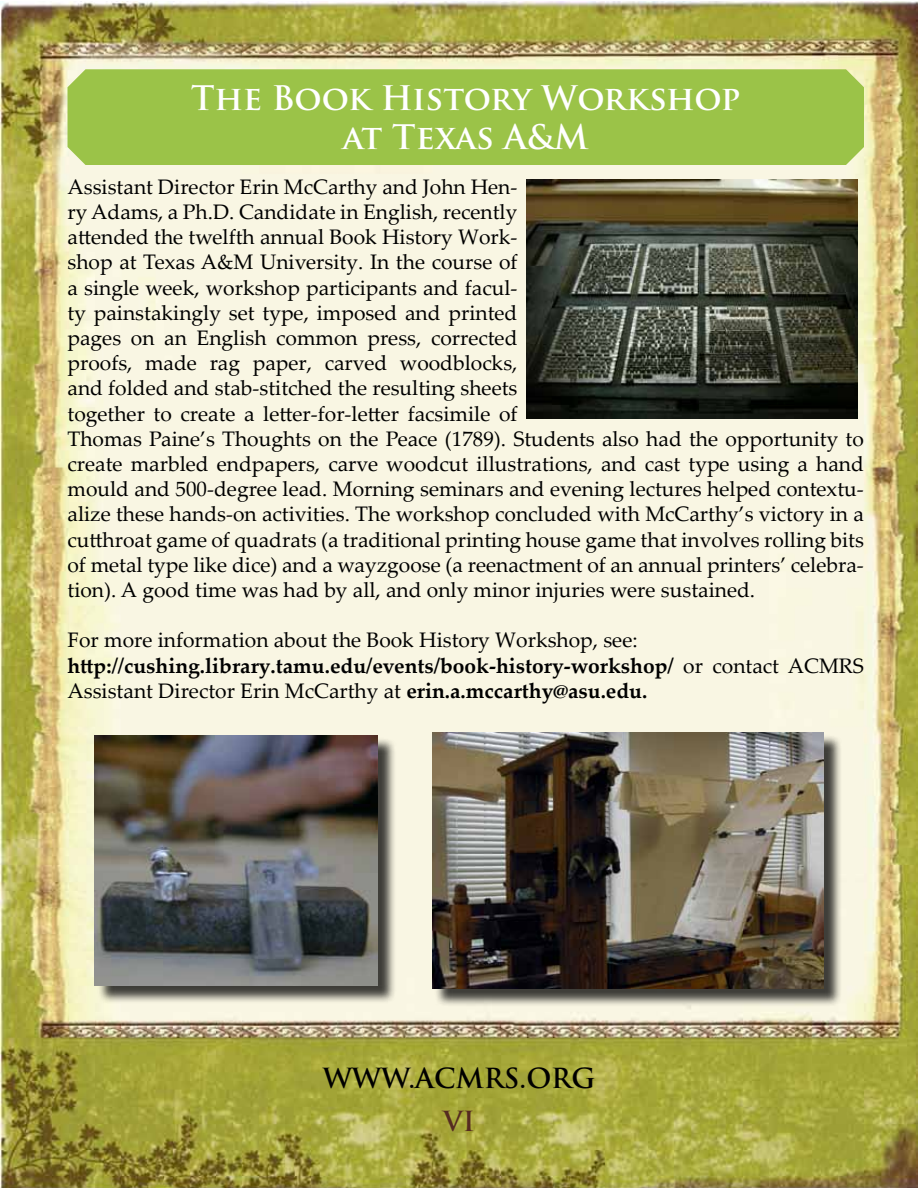
<style>
.page{position:relative;width:918px;height:1188px;background:#fff}
.page>*{position:absolute;margin:0;border:0;box-sizing:border-box;transform-origin:0 0}
.t1{font:700 33px/39.6px "Trajan Pro";letter-spacing:-.01em;color:#fff;text-align:center}
.t2{font:700 27px "Trajan Pro";color:#000}
.t3{font:700 27px "Trajan Pro";color:#552b20}
.t4{font:21px/25.2px "Palatino Linotype";color:#000}
.s1{font-weight:700}
</style>
<div class="page">
<img style="left:0;top:1px;width:918px;height:1187px">
<div style="left:68px;top:69px;width:796px;height:96px;background:#9bc348"></div>
<div style="left:97px;top:737px;width:299px;height:267px;background:#000;opacity:.75"></div>
<img style="left:94px;top:735px;width:284px;height:251px">
<div style="left:434px;top:734px;width:408px;height:273px;background:#000;opacity:.75"></div>
<img style="left:432px;top:732px;width:392px;height:256px">
<img style="left:526px;top:180px;width:331px;height:238px">
<h1 class="t1" style="left:191px;top:78px;width:551px">The Book History Workshop at Texas A&amp;M</h1>
<p class="t4" style="left:68px;top:173px;width:798px">Assistant Director Erin McCarthy and John Hen-<br>ry Adams, a Ph.D. Candidate in English, recently<br>attended the twelfth annual Book History Work-<br>shop at Texas A&amp;M University. In the course of<br>a single week, workshop participants and facul-<br>ty painstakingly set type, imposed and printed<br>pages on an English common press, corrected<br>proofs, made rag paper, carved woodblocks,<br>and folded and stab-stitched the resulting sheets<br>together to create a letter-for-letter facsimile of<br>Thomas Paine’s Thoughts on the Peace (1789). Students also had the opportunity to create marbled endpapers, carve woodcut illustrations, and cast type using a hand mould and 500-degree lead. Morning seminars and evening lectures helped contextu&shy;alize these hands-on activities. The workshop concluded with McCarthy’s victory in a cutthroat game of quadrats (a traditional printing house game that involves rolling bits of metal type like dice) and a wayzgoose (a reenactment of an annual printers’ celebra&shy;tion). A good time was had by all, and only minor injuries were sustained.</p>
<p class="t4" style="left:68px;top:627px;width:798px">For more information about the Book History Workshop, see: <span class="s1">http://cushing.library.tamu.edu/events/book-history-workshop/</span> or contact ACMRS<br>Assistant Director Erin McCarthy at <span class="s1">erin.a.mccarthy@asu.edu.</span></p>
<p class="t2" style="left:323px;top:1062px;width:274px">WWW.ACMRS.ORG</p>
<p class="t3" style="left:443px;top:1104px;width:33px">VI</p>
</div>
